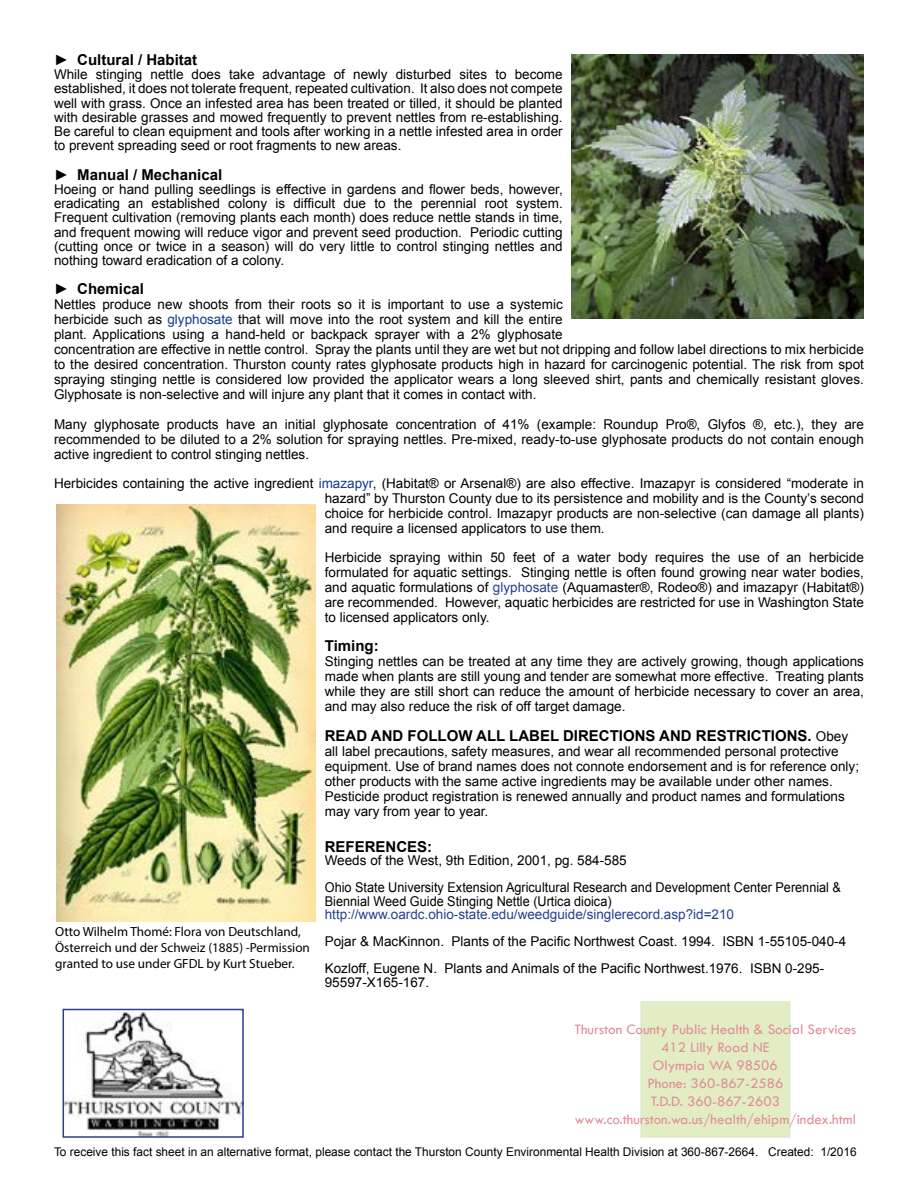
<style>
.page{position:relative;width:918px;height:1188px;background:#fff}
.page>*{position:absolute;margin:0;border:0;box-sizing:border-box;transform-origin:0 0}
.t1{font:15px/18px "Tw Cen";color:#e08e9a;text-align:center}
.t2{font:700 15px "Arial";color:#000}
.t3{font:13.5px/15px "Arial";color:#000;text-align:justify}
.t4{font:13.5px "Arial";color:#25408f}
.t5{font:13.5px "Arial";color:#000;scale:.94 1}
.t6{font:13.2px/15.9px "Myriad Pro";color:#000}
.t7{font:12px "Arial";color:#000}
.s1{font-weight:400}
.s2{color:#133d8d}
.s3{color:#25408f}
.s4{font-weight:400;font-size:13.5px}
</style>
<div class="page">
<img style="left:572px;top:54px;width:292px;height:265px">
<img style="left:57px;top:505px;width:259px;height:416px">
<img style="left:66px;top:1012px;width:175px;height:123px">
<div style="left:63px;top:1009px;width:181px;height:129px;border:2px solid #25408f"></div>
<div style="left:640px;top:1001px;width:150px;height:137px;background:#e2edc3;border:2px solid #d9ebcd"></div>
<p class="t2" style="left:54px;top:50px;width:145px"><span class="s1">►</span> Cultural / Habitat</p>
<p class="t3" style="left:54px;top:67px;width:510px;line-height:14.2px">While stinging nettle does take advantage of newly disturbed sites to become established, it does not tolerate frequent, repeated cultivation. It also does not compete well with grass. Once an infested area has been treated or tilled, it should be planted with desirable grasses and mowed frequently to prevent nettles from re-establishing.<br>Be careful to clean equipment and tools after working in a nettle infested area in order to prevent spreading seed or root fragments to new areas.</p>
<p class="t2" style="left:54px;top:164px;width:170px"><span class="s1">►</span> Manual / Mechanical</p>
<p class="t3" style="left:54px;top:182px;width:510px;line-height:14.2px">Hoeing or hand pulling seedlings is effective in gardens and flower beds, however, eradicating an established colony is difficult due to the perennial root system.<br>Frequent cultivation (removing plants each month) does reduce nettle stands in time, and frequent mowing will reduce vigor and prevent seed production. Periodic cutting (cutting once or twice in a season) will do very little to control stinging nettles and nothing toward eradication of a colony.</p>
<p class="t2" style="left:54px;top:279px;width:91px"><span class="s1">►</span> Chemical</p>
<p class="t3" style="left:54px;top:297px;width:811px;text-align:left">Nettles produce new shoots from their roots so it is important to use a systemic<br>herbicide such as <span class="s2">glyphosate</span> that will move into the root system and kill the entire<br>plant. Applications using a hand-held or backpack sprayer with a 2% glyphosate<br>concentration are effective in nettle control. Spray the plants until they are wet but not dripping and follow label directions to mix herbicide to the desired concentration. Thurston county rates glyphosate products high in hazard for carcinogenic potential. The risk from spot spraying stinging nettle is considered low provided the applicator wears a long sleeved shirt, pants and chemically resistant gloves.<br>Glyphosate is non-selective and will injure any plant that it comes in contact with.</p>
<p class="t3" style="left:54px;top:417px;width:811px">Many glyphosate products have an initial glyphosate concentration of 41% (example: Roundup Pro®, Glyfos ®, etc.), they are recommended to be diluted to a 2% solution for spraying nettles. Pre-mixed, ready-to-use glyphosate products do not contain enough active ingredient to control stinging nettles.</p>
<p class="t3" style="left:325px;top:476px;width:541px;text-indent:-271px">Herbicides containing the active ingredient <span class="s2">imazapyr</span>, (Habitat® or Arsenal®) are also effective. Imazapyr is considered “moderate in hazard” by Thurston County due to its persistence and mobility and is the County’s second choice for herbicide control. Imazapyr products are non-selective (can damage all plants) and require a licensed applicators to use them.</p>
<p class="t3" style="left:325px;top:550px;width:541px">Herbicide spraying within 50 feet of a water body requires the use of an herbicide formulated for aquatic settings. Stinging nettle is often found growing near water bodies, and aquatic formulations of <span class="s3">glyphosate</span> (Aquamaster®, Rodeo®) and imazapyr (Habitat®) are recommended. However, aquatic herbicides are restricted for use in Washington State to licensed applicators only.</p>
<p class="t2" style="left:325px;top:636px;width:55px">Timing:</p>
<p class="t3" style="left:325px;top:654px;width:541px">Stinging nettles can be treated at any time they are actively growing, though applications made when plants are still young and tender are somewhat more effective. Treating plants while they are still short can reduce the amount of herbicide necessary to cover an area, and may also reduce the risk of off target damage.</p>
<p class="t2" style="left:325px;top:725px;width:525px">READ AND FOLLOW ALL LABEL DIRECTIONS AND RESTRICTIONS. <span class="s4">Obey</span></p>
<p class="t3" style="left:325px;top:744px;width:536px;text-align:left">all label precautions, safety measures, and wear all recommended personal protective equipment. Use of brand names does not connote endorsement and is for reference only; other products with the same active ingredients may be available under other names.<br>Pesticide product registration is renewed annually and product names and formulations may vary from year to year.</p>
<p class="t2" style="left:325px;top:836px;width:109px">REFERENCES:</p>
<p class="t3" style="left:325px;top:847px;width:518px;line-height:27px">Weeds of the West, 9th Edition, 2001, pg. 584-585<br>Ohio State University Extension Agricultural Research and Development Center Perennial &amp;</p>
<p class="t5" style="left:325px;top:892px;width:307px">Biennial Weed Guide Stinging Nettle (Urtica dioica)</p>
<p class="t4" style="left:325px;top:905px;width:411px">http://www.oardc.ohio-state.edu/weedguide/singlerecord.asp?id=210</p>
<p class="t3" style="left:325px;top:928px;width:523px;line-height:27px">Pojar &amp; MacKinnon. Plants of the Pacific Northwest Coast. 1994. ISBN 1-55105-040-4<br>Kozloff, Eugene N. Plants and Animals of the Pacific Northwest.1976. ISBN 0-295-</p>
<p class="t3" style="left:325px;top:974px;width:106px">95597-X165-167.</p>
<p class="t6" style="left:55px;top:924px;width:256px">Otto Wilhelm Thomé: Flora von Deutschland,<br>Österreich und der Schweiz (1885) -Permission granted to use under GFDL by Kurt Stueber.</p>
<p class="t1" style="left:574px;top:1021px;width:283px">Thurston County Public Health &amp; Social Services<br>412 Lilly Road NE<br>Olympia WA 98506<br>Phone: 360-867-2586<br>T.D.D. 360-867-2603 www.co.thurston.wa.us/health/ehipm/index.html</p>
<p class="t7" style="left:54px;top:1144px;width:804px">To receive this fact sheet in an alternative format, please contact the Thurston County Environmental Health Division at 360-867-2664. Created: 1/2016</p>
</div>
